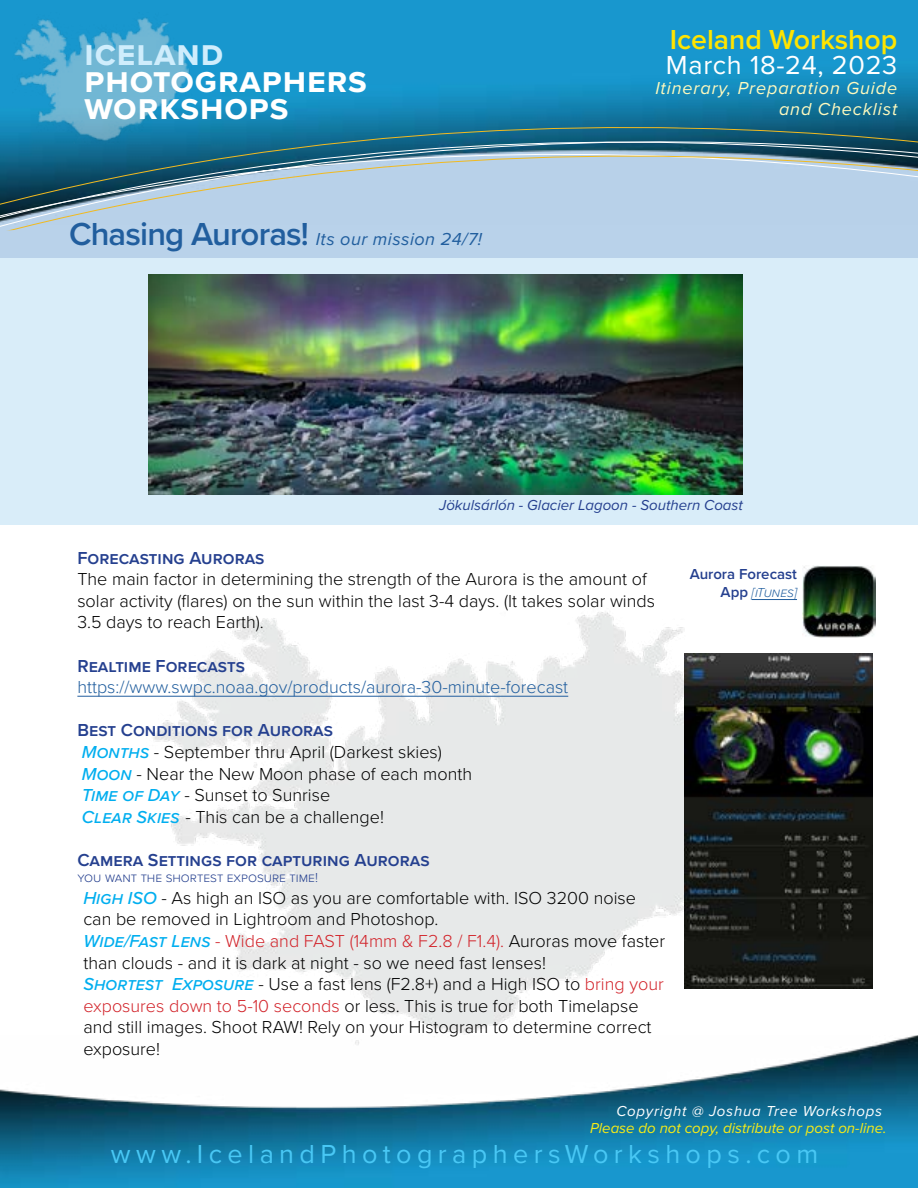
<style>
.page{position:relative;width:918px;height:1188px;background:#fff}
.page>*{position:absolute;margin:0;border:0;box-sizing:border-box;transform-origin:0 0}
.t1{font:700 36px/27px "Proxima Nova";letter-spacing:.025em;color:#fff}
.t2{font:700 36px "Proxima Nova";letter-spacing:.025em;color:#cfedfc}
.t3{font:600 28.5px "Proxima Nova";color:#ffe400}
.t4{font:27px "Proxima Nova";letter-spacing:.2em;color:#49c8f5}
.t5{font:27px "Proxima Nova";letter-spacing:.025em;color:#fff}
.t6{font:300 18px/21.6px "Proxima Nova";color:#000}
.t7{font:600 18px "Proxima Nova";color:#25408f}
.t8{font:300 18px "Proxima Nova";color:#215e9e}
.t9{font:italic 18px/21.6px "Proxima Nova";letter-spacing:.05em;color:#fffabe;text-align:right}
.t10{font:italic 18px "Proxima Nova";letter-spacing:.025em;color:#215e9e}
.t11{font:italic 15px "Proxima Nova";color:#f7ec16}
.t12{font:italic 15px "Proxima Nova";color:#25408f}
.t13{font:italic 15px "Proxima Nova";letter-spacing:.05em;color:#fff}
.t14{font:600 15px "Proxima Nova";color:#25408f}
.t15{font:300 13.5px "Proxima Nova";color:#25408f}
.t16{font:italic 300 13.5px "Proxima Nova";color:#215e9e}
.s1{font-weight:600;font-style:normal;font-size:33px}
.s2{font-weight:600;color:#25408f}
.s3{font-weight:500;font-style:italic;color:#00aeef}
.s4{color:#d2232a}
.s5{font-weight:600;font-style:normal;font-size:15px;color:#25408f}
</style>
<div class="page">
<img style="left:77px;top:593px;width:799px;height:442px">
<div style="left:0;top:105px;width:918px;height:153px;background:#b9d2ea"></div>
<img style="left:0;top:0;width:918px;height:111px">
<svg style="left:0;top:111px;width:918px;height:120px"></svg>
<img style="left:0;top:12px;width:226px;height:139px">
<img style="left:0;top:1035px;width:918px;height:153px">
<div style="left:0;top:258px;width:918px;height:267px;background:#d9edf9"></div>
<img style="left:684px;top:653px;width:189px;height:336px">
<hr style="left:77px;top:696px;width:491px;height:1px;background:#215e9e">
<img style="left:803px;top:565px;width:72px;height:72px">
<img style="left:149px;top:274px;width:594px;height:221px">
<hr style="left:752px;top:599px;width:45px;height:1px;background:#215e9e">
<h1 class="t2" style="left:85px;top:26px;width:140px">iceland</h1>
<h1 class="t1" style="left:85px;top:66px;width:284px">photographers workshops</h1>
<p class="t10" style="left:69px;top:225px;width:414px"><span class="s1">Chasing Auroras!</span> Its our mission 24/7!</p>
<h2 class="t3" style="left:670px;top:18px;width:229px">Iceland Workshop</h2>
<p class="t9" style="left:655px;top:76px;width:243px">Itinerary, Preparation Guide and Checklist</p>
<h3 class="t5" style="left:666px;top:45px;width:233px">March 18-24, 2023</h3>
<p class="t12" style="left:439px;top:493px;width:305px">Jökulsárlón - Glacier Lagoon - Southern Coast</p>
<p class="t7" style="left:77px;top:544px;width:189px">Forecasting Auroras</p>
<p class="t6" style="left:77px;top:567px;width:579px">The main factor in determining the strength of the Aurora is the amount of solar activity (flares) on the sun within the last 3-4 days. (It takes solar winds<br>3.5 days to reach Earth).</p>
<p class="t7" style="left:77px;top:652px;width:169px">Realtime Forecasts</p>
<p class="t8" style="left:77px;top:674px;width:492px">https://www.swpc.noaa.gov/products/aurora-30-minute-forecast</p>
<p class="t6" style="left:77px;top:719px;width:396px"><span class="s2">Best Conditions for Auroras<br></span><span class="s3">Months</span> - September thru April (Darkest skies)<br><span class="s3">Moon</span> - Near the New Moon phase of each month <span class="s3">Time of Day</span> - Sunset to Sunrise<br><span class="s3">Clear Skies</span> - This can be a challenge!</p>
<p class="t7" style="left:77px;top:847px;width:354px">Camera Settings for capturing Auroras</p>
<p class="t15" style="left:77px;top:868px;width:242px">you want the shortest exposure time!</p>
<p class="t6" style="left:83px;top:886px;width:583px"><span class="s3">High ISO</span> - As high an ISO as you are comfortable with. ISO 3200 noise can be removed in Lightroom and Photoshop.<br><span class="s3">Wide/Fast Lens</span> <span class="s4">- Wide and FAST (14mm &amp; F2.8 / F1.4).</span> Auroras move faster than clouds - and it is dark at night - so we need fast lenses!<br><span class="s3">Shortest Exposure</span> - Use a fast lens (F2.8+) and a High ISO to <span class="s4">bring your exposures down to 5-10 seconds</span> or less. This is true for both Timelapse and still images. Shoot RAW! Rely on your Histogram to determine correct exposure!</p>
<p class="t14" style="left:690px;top:563px;width:109px">Aurora Forecast</p>
<p class="t16" style="left:721px;top:583px;width:78px"><span class="s5">App</span> [iTunes]</p>
<p class="t13" style="left:616px;top:1100px;width:267px">Copyright @ Joshua Tree Workshops</p>
<p class="t11" style="left:590px;top:1117px;width:298px">Please do not copy, distribute or post on-line.</p>
<h3 class="t4" style="left:111px;top:1134px;width:709px">www.IcelandPhotographersWorkshops.com</h3>
</div>
